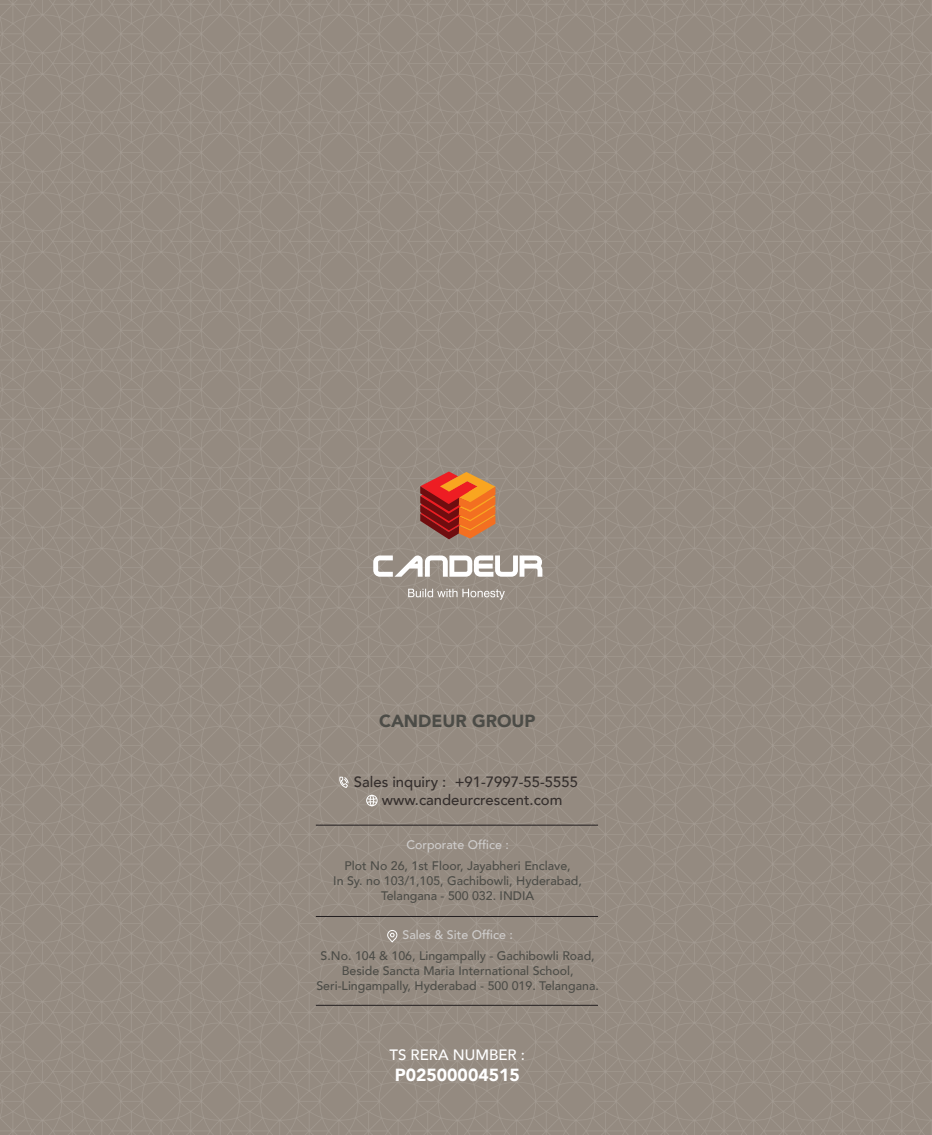
<style>
.page{position:relative;width:932px;height:1135px;background:#fff}
.page>*{position:absolute;margin:0;border:0;box-sizing:border-box;transform-origin:0 0}
.t1{font:900 17.5px "Avenir";color:#4c4c47}
.t2{font:900 17.5px "Avenir";color:#fff}
.t3{font:500 15px "Avenir";color:#fff}
.t4{font:500 14.88px "Avenir";color:#352f2d}
.t5{font:500 12.38px/14.9px "Avenir";color:#4c4c47;text-align:center}
.t6{font:500 12.38px "Avenir";color:#cecccb}
</style>
<div class="page">
<img style="left:0;top:0;width:931px;height:1134px">
<svg style="left:408px;top:588px;width:97px;height:11px"></svg>
<svg style="left:373px;top:555px;width:169px;height:21px"></svg>
<svg style="left:420px;top:471px;width:75px;height:68px;background:#c25831"></svg>
<svg style="left:387px;top:929px;width:10px;height:12px"></svg>
<div style="left:366px;top:794px;width:11px;height:11px;border:1px solid #fff;border-radius:50%"></div>
<div style="left:370px;top:794px;width:4px;height:11px;border:1px solid #fff;border-radius:50%"></div>
<svg style="left:366px;top:797px;width:11px;height:5px"></svg>
<svg style="left:339px;top:776px;width:9px;height:11px"></svg>
<hr style="left:316px;top:1004px;width:282px;height:1px;background:#231f20">
<hr style="left:316px;top:915px;width:282px;height:1px;background:#231f20">
<hr style="left:316px;top:824px;width:282px;height:1px;background:#231f20">
<p class="t1" style="left:379px;top:706px;width:158px">CANDEUR GROUP</p>
<p class="t4" style="left:354px;top:769px;width:226px">Sales inquiry : +91-7997-55-5555</p>
<p class="t4" style="left:382px;top:786px;width:182px">www.candeurcrescent.com</p>
<p class="t6" style="left:406px;top:833px;width:104px">Corporate Office :</p>
<p class="t5" style="left:333px;top:857px;width:250px">Plot No 26, 1st Floor, Jayabheri Enclave,<br>In Sy. no 103/1,105, Gachibowli, Hyderabad,</p>
<p class="t5" style="left:381px;top:887px;width:155px">Telangana - 500 032. INDIA</p>
<p class="t6" style="left:402px;top:923px;width:112px">Sales &amp; Site Office :</p>
<p class="t5" style="left:316px;top:947px;width:284px">S.No. 104 &amp; 106, Lingampally - Gachibowli Road,<br>Beside Sancta Maria International School,<br>Seri-Lingampally, Hyderabad - 500 019. Telangana.</p>
<p class="t3" style="left:389px;top:1041px;width:137px">TS RERA NUMBER :</p>
<p class="t2" style="left:395px;top:1059px;width:126px">P02500004515</p>
</div>
